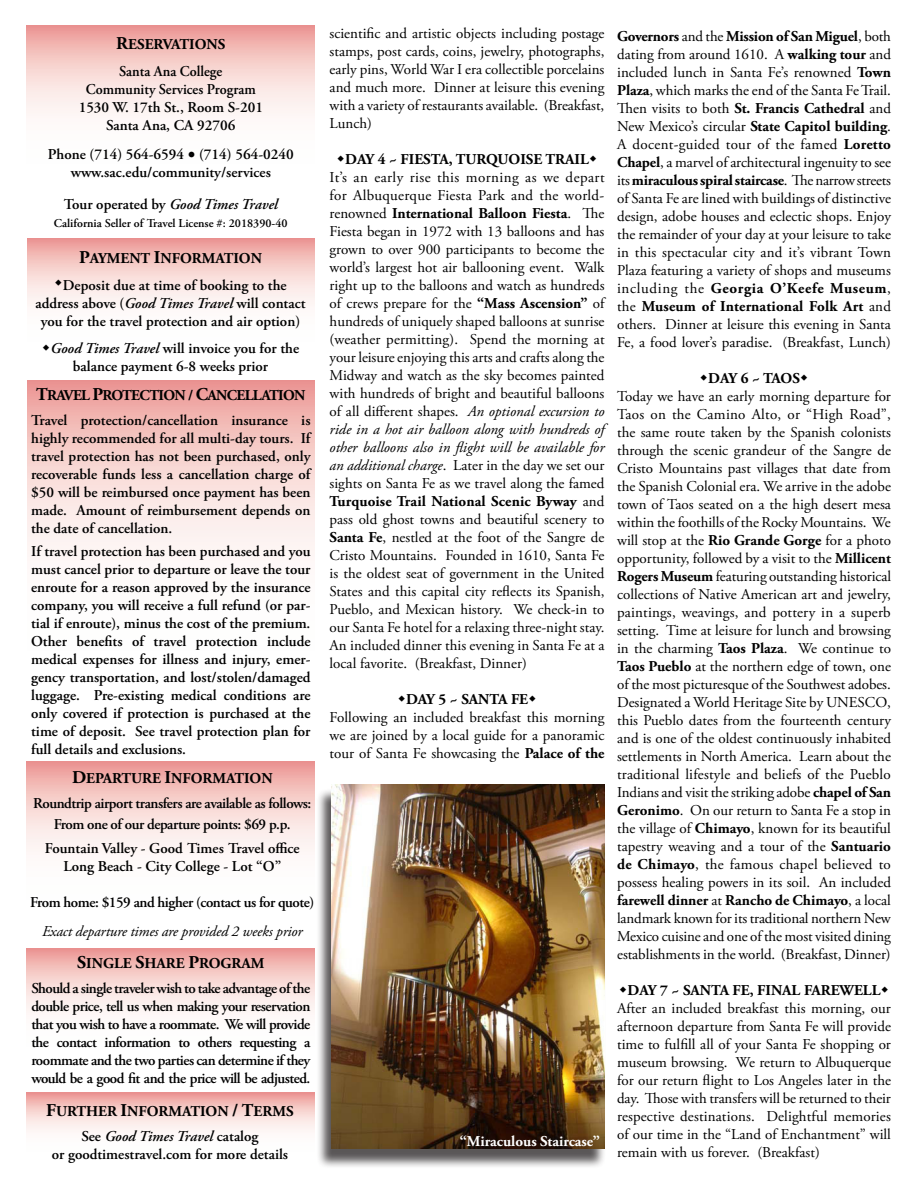
<style>
.page{position:relative;width:918px;height:1188px;background:#fff}
.page>*{position:absolute;margin:0;border:0;box-sizing:border-box;transform-origin:0 0}
.t1{font:15px/18px "Adobe Garamond Pro";color:#000;text-align:justify}
.t2{font:600 15px/18px "Adobe Garamond Pro";color:#000;text-align:justify}
.t3{font:700 15px "Adobe Garamond Pro";color:#000}
.t4{font:600 15px "Adobe Garamond Pro";letter-spacing:-.03em;color:#000}
.t5{font:italic 600 15px "Adobe Garamond Pro";color:#000}
.t6{font:italic 15px "Adobe Garamond Pro";letter-spacing:-.01em;color:#000}
.t7{font:600 15px "Adobe Garamond Pro";color:#000;scale:.95 1}
.t8{font:700 15px "Adobe Garamond Pro";letter-spacing:-.04em;color:#000}
.t9{font:700 15px "Adobe Garamond Pro";color:#fff}
.t10{font:600 12px "Adobe Garamond Pro";color:#000}
.s1{font-size:18px}
.s2{font-style:normal}
.s3{font-style:italic}
.s4{font-weight:700}
</style>
<div class="page">
<svg style="left:27px;top:238px;width:288px;height:67px;background:#f6d0cd"></svg>
<svg style="left:27px;top:26px;width:288px;height:88px;background:#f6d0cd"></svg>
<svg style="left:27px;top:1093px;width:288px;height:38px;background:#f6d0cd"></svg>
<svg style="left:27px;top:380px;width:288px;height:174px;background:#f6d0cd"></svg>
<svg style="left:27px;top:762px;width:288px;height:187px"></svg>
<svg style="left:27px;top:949px;width:288px;height:63px;background:#f6d0cd"></svg>
<div style="left:316px;top:788px;width:290px;height:381px;background:#231f20;opacity:.75"></div>
<img style="left:331px;top:785px;width:273px;height:364px">
<svg style="left:55px;top:280px;width:7px;height:6px"></svg>
<p class="t3" style="left:116px;top:36px;width:111px"><span class="s1">R</span>ESERVATIONS</p>
<p class="t7" style="left:119px;top:63px;width:110px">Santa Ana College</p>
<p class="t7" style="left:86px;top:81px;width:180px">Community Services Program</p>
<p class="t2" style="left:79px;top:99px;width:186px">1530 W. 17th St., Room S-201</p>
<p class="t2" style="left:106px;top:117px;width:131px">Santa Ana, CA 92706</p>
<p class="t2" style="left:48px;top:146px;width:247px">Phone (714) 564-6594 (714) 564-0240</p>
<p class="t2" style="left:71px;top:164px;width:202px">www.sac.edu/community/services</p>
<p class="t5" style="left:64px;top:196px;width:216px"><span class="s2">Tour operated by</span> Good Times Travel</p>
<p class="t10" style="left:54px;top:217px;width:235px">California Seller of Travel License #: 2018390-40</p>
<p class="t3" style="left:79px;top:250px;width:184px"><span class="s1">P</span>AYMENT <span class="s1">I</span>NFORMATION</p>
<p class="t2" style="left:35px;top:276px;width:272px;text-align:center">Deposit due at time of booking to the address above (<span class="s3">Good Times Travel</span> will contact you for the travel protection and air option)</p>
<p class="t2" style="left:51px;top:339px;width:250px;text-align:center"><span class="s3">Good Times Travel</span> will invoice you for the balance payment 6-8 weeks prior</p>
<p class="t8" style="left:36px;top:387px;width:271px"><span class="s1">T</span>RAVEL <span class="s1">P</span>ROTECTION / <span class="s1">C</span>ANCELLATION</p>
<p class="t2" style="left:31px;top:412px;width:281px">Travel protection/cancellation insurance is highly recommended for all multi-day tours. If travel protection has not been purchased, only recoverable funds less a cancellation charge of $50 will be reimbursed once payment has been made. Amount of reimbursement depends on the date of cancellation.</p>
<p class="t2" style="left:31px;top:543px;width:281px">If travel protection has been purchased and you must cancel prior to departure or leave the tour enroute for a reason approved by the insurance company, you will receive a full refund (or par&shy;tial if enroute), minus the cost of the premium.<br>Other benefits of travel protection include medical expenses for illness and injury, emer&shy;gency transportation, and lost/stolen/damaged luggage. Pre-existing medical conditions are only covered if protection is purchased at the time of deposit. See travel protection plan for full details and exclusions.</p>
<p class="t3" style="left:72px;top:769px;width:202px"><span class="s1">D</span>EPARTURE <span class="s1">I</span>NFORMATION</p>
<p class="t4" style="left:33px;top:794px;width:280px">Roundtrip airport transfers are available as follows:</p>
<p class="t4" style="left:54px;top:816px;width:238px">From one of our departure points: $69 p.p.</p>
<p class="t2" style="left:45px;top:839px;width:256px">Fountain Valley - Good Times Travel office</p>
<p class="t2" style="left:63px;top:857px;width:219px">Long Beach - City College - Lot “O”</p>
<p class="t4" style="left:30px;top:893px;width:286px">From home: $159 and higher (contact us for quote)</p>
<p class="t6" style="left:42px;top:922px;width:262px">Exact departure times are provided 2 weeks prior</p>
<p class="t3" style="left:77px;top:954px;width:189px"><span class="s1">S</span>INGLE <span class="s1">S</span>HARE <span class="s1">P</span>ROGRAM</p>
<p class="t2" style="left:31px;top:980px;width:281px">Should a single traveler wish to take advantage of the double price, tell us when making your reservation that you wish to have a roommate. We will provide the contact information to others requesting a roommate and the two parties can determine if they would be a good fit and the price will be adjusted.</p>
<p class="t3" style="left:46px;top:1103px;width:249px"><span class="s1">F</span>URTHER <span class="s1">I</span>NFORMATION <span class="s1">/ T</span>ERMS</p>
<p class="t5" style="left:81px;top:1128px;width:179px"><span class="s2">See</span> Good Times Travel <span class="s2">catalog</span></p>
<p class="t2" style="left:52px;top:1146px;width:238px">or goodtimestravel.com for more details</p>
<p class="t1" style="left:330px;top:25px;width:276px">scientific and artistic objects including postage stamps, post cards, coins, jewelry, photographs, early pins, World War I era collectible porcelains and much more. Dinner at leisure this evening with a variety of restaurants available. (Breakfast, Lunch)</p>
<p class="t3" style="left:345px;top:150px;width:245px">DAY 4 ~ FIESTA, TURQUOISE TRAIL</p>
<p class="t1" style="left:330px;top:169px;width:277px">It’s an early rise this morning as we depart for Albuquerque Fiesta Park and the world&shy;renowned <span class="s4">International Balloon Fiesta</span>. The Fiesta began in 1972 with 13 balloons and has grown to over 900 participants to become the world’s largest hot air ballooning event. Walk right up to the balloons and watch as hundreds of crews prepare for the <span class="s4">“Mass Ascension”</span> of hundreds of uniquely shaped balloons at sunrise (weather permitting). Spend the morning at your leisure enjoying this arts and crafts along the Midway and watch as the sky becomes painted with hundreds of bright and beautiful balloons of all different shapes. <span class="s3">An optional excursion to ride in a hot air balloon along with hundreds of other balloons also in flight will be available for an additional charge</span>. Later in the day we set our sights on Santa Fe as we travel along the famed <span class="s4">Turquoise Trail National Scenic Byway</span> and pass old ghost towns and beautiful scenery to <span class="s4">Santa Fe</span>, nestled at the foot of the Sangre de Cristo Mountains. Founded in 1610, Santa Fe is the oldest seat of government in the United States and this capital city reflects its Spanish, Pueblo, and Mexican history. We check-in to our Santa Fe hotel for a relaxing three-night stay.<br>An included dinner this evening in Santa Fe at a local favorite. (Breakfast, Dinner)</p>
<p class="t3" style="left:406px;top:690px;width:124px">DAY 5 ~ SANTA FE</p>
<p class="t1" style="left:330px;top:709px;width:276px">Following an included breakfast this morning we are joined by a local guide for a panoramic tour of Santa Fe showcasing the <span class="s4">Palace of the</span></p>
<p class="t9" style="left:460px;top:1133px;width:142px">“Miraculous Staircase”</p>
<p class="t1" style="left:617px;top:28px;width:275px"><span class="s4">Governors</span> and the <span class="s4">Mission of San Miguel</span>, both dating from around 1610. A <span class="s4">walking tour</span> and included lunch in Santa Fe’s renowned <span class="s4">Town Plaza</span>, which marks the end of the Santa Fe Trail.<br>Then visits to both <span class="s4">St. Francis Cathedral</span> and New Mexico’s circular <span class="s4">State Capitol building</span>.<br>A docent-guided tour of the famed <span class="s4">Loretto Chapel</span>, a marvel of architectural ingenuity to see its <span class="s4">miraculous spiral staircase</span>. The narrow streets of Santa Fe are lined with buildings of distinctive design, adobe houses and eclectic shops. Enjoy the remainder of your day at your leisure to take in this spectacular city and it’s vibrant Town Plaza featuring a variety of shops and museums including the <span class="s4">Georgia O’Keefe Museum</span>, the <span class="s4">Museum of International Folk Art</span> and others. Dinner at leisure this evening in Santa Fe, a food lover’s paradise. (Breakfast, Lunch)</p>
<p class="t3" style="left:708px;top:370px;width:93px">DAY 6 ~ TAOS</p>
<p class="t1" style="left:617px;top:388px;width:275px">Today we have an early morning departure for Taos on the Camino Alto, or “High Road”, the same route taken by the Spanish colonists through the scenic grandeur of the Sangre de Cristo Mountains past villages that date from the Spanish Colonial era. We arrive in the adobe town of Taos seated on a the high desert mesa within the foothills of the Rocky Mountains. We will stop at the <span class="s4">Rio Grande Gorge</span> for a photo opportunity, followed by a visit to the <span class="s4">Millicent Rogers Museum</span> featuring outstanding historical collections of Native American art and jewelry, paintings, weavings, and pottery in a superb setting. Time at leisure for lunch and browsing in the charming <span class="s4">Taos Plaza</span>. We continue to <span class="s4">Taos Pueblo</span> at the northern edge of town, one of the most picturesque of the Southwest adobes.<br>Designated a World Heritage Site by UNESCO, this Pueblo dates from the fourteenth century and is one of the oldest continuously inhabited settlements in North America. Learn about the traditional lifestyle and beliefs of the Pueblo Indians and visit the striking adobe <span class="s4">chapel of San Geronimo</span>. On our return to Santa Fe a stop in the village of <span class="s4">Chimayo</span>, known for its beautiful tapestry weaving and a tour of the <span class="s4">Santuario de Chimayo</span>, the famous chapel believed to possess healing powers in its soil. An included <span class="s4">farewell dinner</span> at <span class="s4">Rancho de Chimayo</span>, a local landmark known for its traditional northern New Mexico cuisine and one of the most visited dining establishments in the world. (Breakfast, Dinner)</p>
<p class="t3" style="left:628px;top:982px;width:254px">DAY 7 ~ SANTA FE, FINAL FAREWELL</p>
<p class="t1" style="left:617px;top:1000px;width:275px">After an included breakfast this morning, our afternoon departure from Santa Fe will provide time to fulfill all of your Santa Fe shopping or museum browsing. We return to Albuquerque for our return flight to Los Angeles later in the day. Those with transfers will be returned to their respective destinations. Delightful memories of our time in the “Land of Enchantment” will remain with us forever. (Breakfast)</p>
</div>
